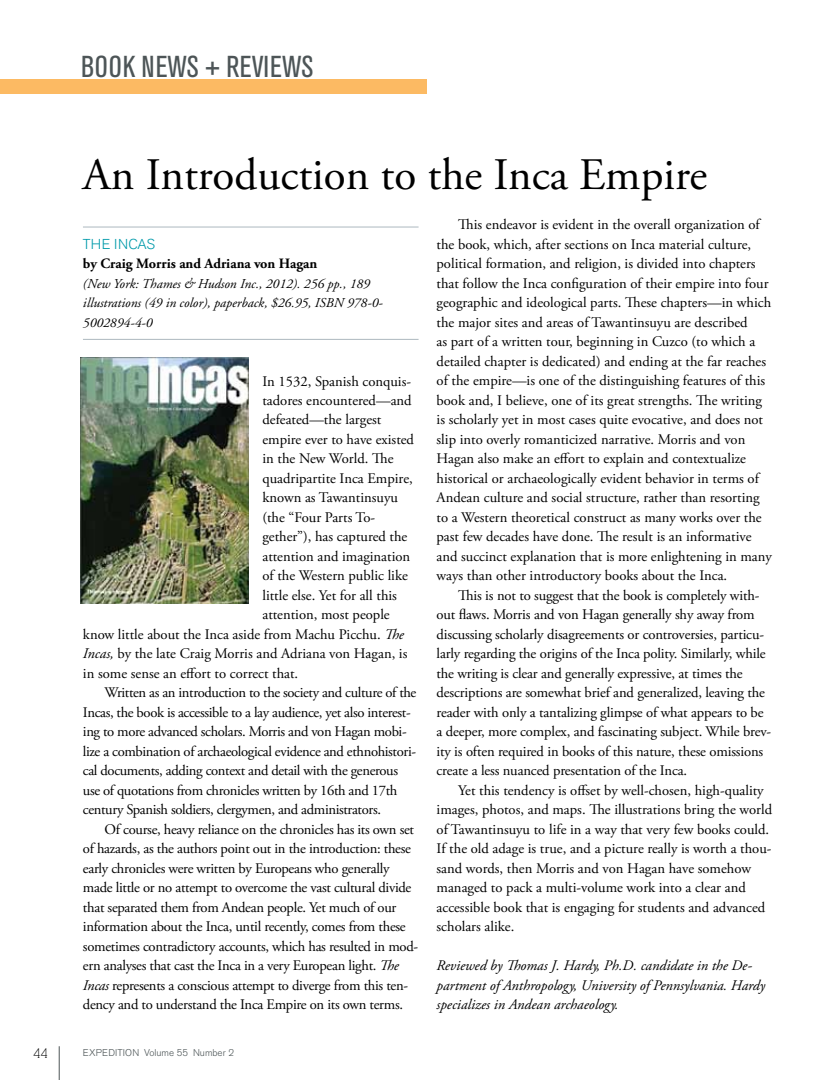
<style>
.page{position:relative;width:837px;height:1080px;background:#fff}
.page>*{position:absolute;margin:0;border:0;box-sizing:border-box;transform-origin:0 0}
.t1{font:45px "Adobe Garamond Pro";color:#000}
.t2{font:condensed 30px "Akzidenz Grotesk BE";letter-spacing:.01em;color:#4d5557}
.t3{font:14.7px/19.5px "Adobe Garamond Pro";color:#000}
.t4{font:14.7px "Adobe Garamond Pro";letter-spacing:-.02em;color:#000}
.t5{font:14.7px "Adobe Garamond Pro";letter-spacing:-.025em;color:#000}
.t6{font:italic 14.7px/19.5px "Adobe Garamond Pro";color:#000}
.t7{font:700 14.25px "Adobe Garamond Pro";color:#000}
.t8{font:300 14.25px "Akzidenz Grotesk BE";color:#009aaa}
.t9{font:italic 13.5px/19.5px "Adobe Garamond";color:#000}
.t10{font:13.5px "Alexandria";color:#000}
.t11{font:300 9.75px "Akzidenz Grotesk BE";color:#4d5557}
.s1{font-style:italic}
</style>
<div class="page">
<hr style="left:59px;top:1046px;width:1px;height:34px;background:#4d5557">
<hr style="left:83px;top:227px;width:336px;height:1px;background:#adb8bf">
<hr style="left:83px;top:339px;width:336px;height:1px;background:#adb8bf">
<img style="left:80px;top:358px;width:169px;height:246px">
<div style="left:0;top:79px;width:427px;height:15px;background:#fcba63"></div>
<h2 class="t2" style="left:81px;top:49px;width:234px">BOOK NEWS + REVI EWS</h2>
<h1 class="t1" style="left:83px;top:148px;width:626px">An Introduction to the Inca Empire</h1>
<p class="t8" style="left:83px;top:236px;width:55px">THE INCAS</p>
<p class="t7" style="left:83px;top:256px;width:236px">by Craig Morris and Adriana von Hagan</p>
<p class="t9" style="left:83px;top:274px;width:301px">(New York: Thames &amp; Hudson Inc., 2012). 256 pp., 189 illustrations (49 in color), paperback, $26.95, ISBN 978-0-<br>5002894-4-0</p>
<p class="t3" style="left:437px;top:215px;width:337px;text-indent:22px">This endeavor is evident in the overall organization of the book, which, after sections on Inca material culture, political formation, and religion, is divided into chapters that follow the Inca configuration of their empire into four geographic and ideological parts. These chapters—in which the major sites and areas of Tawantinsuyu are described<br>as part of a written tour, beginning in Cuzco (to which a detailed chapter is dedicated) and ending at the far reaches of the empire—is one of the distinguishing features of this book and, I believe, one of its great strengths. The writing is scholarly yet in most cases quite evocative, and does not slip into overly romanticized narrative. Morris and von Hagan also make an effort to explain and contextualize historical or archaeologically evident behavior in terms of Andean culture and social structure, rather than resorting to a Western theoretical construct as many works over the past few decades have done. The result is an informative and succinct explanation that is more enlightening in many ways than other introductory books about the Inca.</p>
<p class="t3" style="left:437px;top:586px;width:336px;text-indent:22px">This is not to suggest that the book is completely with&shy;out flaws. Morris and von Hagan generally shy away from discussing scholarly disagreements or controversies, particu&shy;larly regarding the origins of the Inca polity. Similarly, while the writing is clear and generally expressive, at times the descriptions are somewhat brief and generalized, leaving the reader with only a tantalizing glimpse of what appears to be a deeper, more complex, and fascinating subject. While brev&shy;ity is often required in books of this nature, these omissions create a less nuanced presentation of the Inca.</p>
<p class="t3" style="left:437px;top:781px;width:337px;text-indent:22px">Yet this tendency is offset by well-chosen, high-quality images, photos, and maps. The illustrations bring the world of Tawantinsuyu to life in a way that very few books could.<br>If the old adage is true, and a picture really is worth a thou&shy;sand words, then Morris and von Hagan have somehow managed to pack a multi-volume work into a clear and accessible book that is engaging for students and advanced scholars alike.</p>
<p class="t6" style="left:437px;top:956px;width:330px">Reviewed by Thomas J. Hardy, Ph.D. candidate in the De&shy;partment of Anthropology, University of Pennsylvania. Hardy specializes in Andean archaeology.</p>
<p class="t3" style="left:262px;top:372px;width:150px">In 1532, Spanish conquis-</p>
<p class="t3" style="left:262px;top:391px;width:151px">tadores encountered—and</p>
<p class="t3" style="left:262px;top:411px;width:120px">defeated—the largest</p>
<p class="t3" style="left:262px;top:430px;width:153px">empire ever to have existed</p>
<p class="t3" style="left:262px;top:450px;width:133px">in the New World. The</p>
<p class="t3" style="left:262px;top:469px;width:152px">quadripartite Inca Empire,</p>
<p class="t3" style="left:262px;top:489px;width:137px">known as Tawantinsuyu</p>
<p class="t3" style="left:262px;top:508px;width:114px">(the “Four Parts To-</p>
<p class="t3" style="left:262px;top:528px;width:146px">gether”), has captured the</p>
<p class="t3" style="left:262px;top:547px;width:149px">attention and imagination</p>
<p class="t3" style="left:262px;top:567px;width:147px">of the Western public like</p>
<p class="t3" style="left:262px;top:586px;width:136px">little else. Yet for all this</p>
<p class="t3" style="left:262px;top:606px;width:129px">attention, most people</p>
<p class="t3" style="left:83px;top:625px;width:323px">know little about the Inca aside from Machu Picchu. <span class="s1">The</span></p>
<p class="t3" style="left:83px;top:645px;width:326px"><span class="s1">Incas,</span> by the late Craig Morris and Adriana von Hagan, is</p>
<p class="t3" style="left:83px;top:664px;width:217px">in some sense an effort to correct that.</p>
<p class="t5" style="left:105px;top:684px;width:313px">Written as an introduction to the society and culture of the</p>
<p class="t5" style="left:83px;top:703px;width:329px">Incas, the book is accessible to a lay audience, yet also interest-</p>
<p class="t5" style="left:83px;top:723px;width:325px">ing to more advanced scholars. Morris and von Hagan mobi-</p>
<p class="t5" style="left:83px;top:742px;width:335px">lize a combination of archaeological evidence and ethnohistori-</p>
<p class="t5" style="left:83px;top:762px;width:317px">cal documents, adding context and detail with the generous</p>
<p class="t5" style="left:83px;top:781px;width:316px">use of quotations from chronicles written by 16th and 17th</p>
<p class="t5" style="left:83px;top:801px;width:300px">century Spanish soldiers, clergymen, and administrators.</p>
<p class="t4" style="left:105px;top:820px;width:311px">Of course, heavy reliance on the chronicles has its own set</p>
<p class="t4" style="left:83px;top:840px;width:330px">of hazards, as the authors point out in the introduction: these</p>
<p class="t4" style="left:83px;top:859px;width:308px">early chronicles were written by Europeans who generally</p>
<p class="t4" style="left:83px;top:879px;width:330px">made little or no attempt to overcome the vast cultural divide</p>
<p class="t4" style="left:83px;top:898px;width:315px">that separated them from Andean people. Yet much of our</p>
<p class="t4" style="left:83px;top:918px;width:324px">information about the Inca, until recently, comes from these</p>
<p class="t4" style="left:83px;top:937px;width:337px">sometimes contradictory accounts, which has resulted in mod-</p>
<p class="t4" style="left:83px;top:957px;width:317px">ern analyses that cast the Inca in a very European light. <span class="s1">The</span></p>
<p class="t4" style="left:83px;top:976px;width:327px"><span class="s1">Incas</span> represents a conscious attempt to diverge from this ten-</p>
<p class="t4" style="left:83px;top:996px;width:322px">dency and to understand the Inca Empire on its own terms.</p>
<p class="t10" style="left:33px;top:1046px;width:16px">44</p>
<p class="t11" style="left:83px;top:1047px;width:153px">EXPEDITION VOLUME 55 N UMBER 2</p>
</div>
